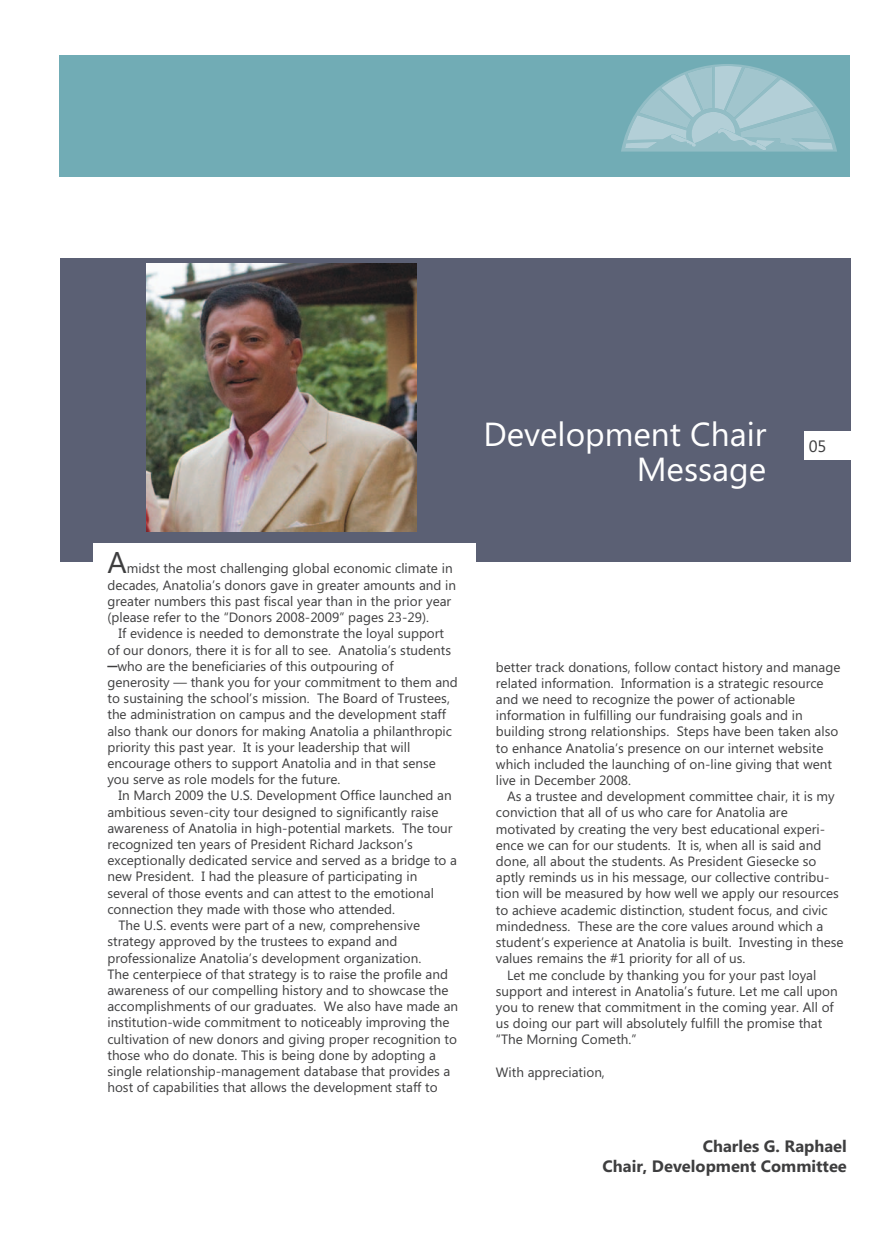
<style>
.page{position:relative;width:893px;height:1234px;background:#fff}
.page>*{position:absolute;margin:0;border:0;box-sizing:border-box;transform-origin:0 0}
.t1{font:33.3px/35.1px "Segoe UI";color:#fff;text-align:right}
.t2{font:30px "Segoe UI";color:#3e3e3f}
.t3{font:700 16.5px/19.8px "Segoe UI";color:#3e3e3f;text-align:right}
.t4{font:16.5px "Segoe UI";color:#3e3e3f}
.t5{font:13.5px/16.2px "Segoe UI";color:#3e3e3f}
.s1{font-family:"Stencil"}
</style>
<div class="page">
<div style="left:60px;top:257px;width:790px;height:304px;background:#5b6074"></div>
<div style="left:93px;top:543px;width:383px;height:39px;background:#fff"></div>
<div style="left:804px;top:431px;width:88px;height:29px;background:#fff"></div>
<div style="left:59px;top:56px;width:791px;height:121px;background:#71acb5"></div>
<svg style="left:621px;top:64px;width:216px;height:87px"></svg>
<img style="left:146px;top:263px;width:270px;height:268px">
<h2 class="t2" style="left:107px;top:542px;width:21px">A</h2>
<p class="t5" style="left:107px;top:560px;width:350px;text-indent:19px">midst the most challenging global economic climate in decades, Anatolia’s donors gave in greater amounts and in greater numbers this past fiscal year than in the prior year (please refer to the “Donors 2008-2009” pages 23-29).</p>
<p class="t5" style="left:107px;top:624px;width:352px;text-indent:11px">If evidence is needed to demonstrate the loyal support of our donors, there it is for all to see. Anatolia’s students <span class="s1">—</span>who are the beneficiaries of this outpouring of generosity — thank you for your commitment to them and to sustaining the school’s mission. The Board of Trustees, the administration on campus and the development staff also thank our donors for making Anatolia a philanthropic priority this past year. It is your leadership that will encourage others to support Anatolia and in that sense you serve as role models for the future.</p>
<p class="t5" style="left:119px;top:786px;width:335px">In March 2009 the U.S. Development Office launched an</p>
<p class="t5" style="left:107px;top:803px;width:332px">ambitious seven-city tour designed to significantly raise</p>
<p class="t5" style="left:107px;top:819px;width:346px">awareness of Anatolia in high-potential markets. The tour</p>
<p class="t5" style="left:107px;top:835px;width:307px">recognized ten years of President Richard Jackson’s</p>
<p class="t5" style="left:107px;top:851px;width:351px">exceptionally dedicated service and served as a bridge to a</p>
<p class="t5" style="left:107px;top:867px;width:311px">new President. I had the pleasure of participating in</p>
<p class="t5" style="left:107px;top:884px;width:328px">several of those events and can attest to the emotional</p>
<p class="t5" style="left:107px;top:900px;width:289px">connection they made with those who attended.</p>
<p class="t5" style="left:119px;top:916px;width:303px">The U.S. events were part of a new, comprehensive</p>
<p class="t5" style="left:107px;top:932px;width:292px">strategy approved by the trustees to expand and</p>
<p class="t5" style="left:107px;top:948px;width:315px">professionalize Anatolia’s development organization.</p>
<p class="t5" style="left:107px;top:965px;width:342px">The centerpiece of that strategy is to raise the profile and</p>
<p class="t5" style="left:107px;top:981px;width:343px">awareness of our compelling history and to showcase the</p>
<p class="t5" style="left:107px;top:997px;width:352px">accomplishments of our graduates. We also have made an</p>
<p class="t5" style="left:107px;top:1013px;width:343px">institution-wide commitment to noticeably improving the</p>
<p class="t5" style="left:107px;top:1029px;width:351px">cultivation of new donors and giving proper recognition to</p>
<p class="t5" style="left:107px;top:1046px;width:330px">those who do donate. This is being done by adopting a</p>
<p class="t5" style="left:107px;top:1062px;width:344px">single relationship-management database that provides a</p>
<p class="t5" style="left:107px;top:1078px;width:332px">host of capabilities that allows the development staff to</p>
<h1 class="t1" style="left:483px;top:415px;width:284px">Development Chair<br>Message</h1>
<p class="t4" style="left:809px;top:435px;width:19px">05</p>
<p class="t5" style="left:496px;top:658px;width:346px">better track donations, follow contact history and manage related information. Information is a strategic resource and we need to recognize the power of actionable information in fulfilling our fundraising goals and in building strong relationships. Steps have been taken also to enhance Anatolia’s presence on our internet website which included the launching of on-line giving that went live in December 2008.</p>
<p class="t5" style="left:507px;top:787px;width:329px">As a trustee and development committee chair, it is my</p>
<p class="t5" style="left:496px;top:803px;width:293px">conviction that all of us who care for Anatolia are</p>
<p class="t5" style="left:496px;top:820px;width:331px">motivated by creating the very best educational experi-</p>
<p class="t5" style="left:496px;top:836px;width:327px">ence we can for our students. It is, when all is said and</p>
<p class="t5" style="left:496px;top:852px;width:322px">done, all about the students. As President Giesecke so</p>
<p class="t5" style="left:496px;top:868px;width:335px">aptly reminds us in his message, our collective contribu-</p>
<p class="t5" style="left:496px;top:884px;width:345px">tion will be measured by how well we apply our resources</p>
<p class="t5" style="left:496px;top:901px;width:333px">to achieve academic distinction, student focus, and civic</p>
<p class="t5" style="left:496px;top:917px;width:329px">mindedness. These are the core values around which a</p>
<p class="t5" style="left:496px;top:933px;width:349px">student’s experience at Anatolia is built. Investing in these</p>
<p class="t5" style="left:496px;top:949px;width:251px">values remains the #1 priority for all of us.</p>
<p class="t5" style="left:507px;top:965px;width:311px">Let me conclude by thanking you for your past loyal</p>
<p class="t5" style="left:496px;top:982px;width:343px">support and interest in Anatolia’s future. Let me call upon</p>
<p class="t5" style="left:496px;top:998px;width:339px">you to renew that commitment in the coming year. All of</p>
<p class="t5" style="left:496px;top:1014px;width:328px">us doing our part will absolutely fulfill the promise that</p>
<p class="t5" style="left:496px;top:1030px;width:142px">“The Morning Cometh.”</p>
<p class="t5" style="left:496px;top:1063px;width:110px">With appreciation,</p>
<p class="t3" style="left:603px;top:1135px;width:246px">Charles G. Raphael<br>Chair, Development Committee</p>
</div>
